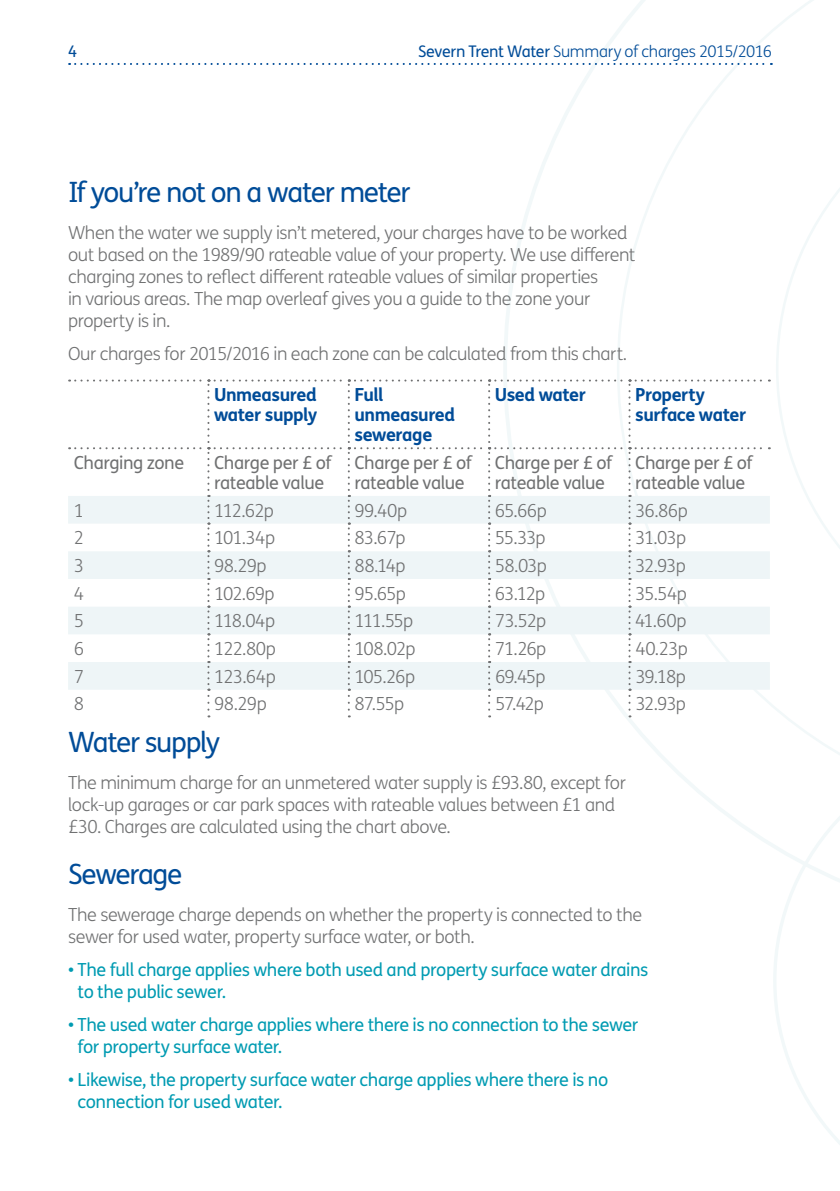
<style>
.page{position:relative;width:840px;height:1191px;background:#fff}
.page>*{position:absolute;margin:0;border:0;box-sizing:border-box;transform-origin:0 0}
.t1{font:28px "FS Me Pro";letter-spacing:-.05em;color:#004c98}
.t2{font:300 18px/22px "FS Me Pro";letter-spacing:-.025em;color:#707172}
.t3{font:18px/22px "FS Me Pro";letter-spacing:-.025em;color:#009bb2}
.t4{font:18px/20px "FS Me Pro";letter-spacing:-.025em;color:#707172}
.t5{font:700 18px/20px "FS Me Pro";letter-spacing:-.025em;color:#004c98}
.t6{font:300 16px "FS Me Pro";letter-spacing:-.02em;color:#004c98}
.t7{font:16px "FS Me Pro";color:#004c98}
.s1{font-weight:400}
</style>
<div class="page">
<svg style="left:504px;top:0;width:335px;height:847px"></svg>
<svg style="left:772px;top:743px;width:67px;height:401px"></svg>
<svg style="left:69px;top:63px;width:702px;height:2px"></svg>
<svg style="left:69px;top:379px;width:280px;height:330px"></svg>
<svg style="left:355px;top:379px;width:414px;height:330px"></svg>
<p class="t7" style="left:68px;top:40px;width:11px">4</p>
<p class="t6" style="left:418px;top:41px;width:355px"><span class="s1">Severn Trent Water</span> Summary of charges 2015/2016</p>
<h1 class="t1" style="left:68px;top:172px;width:343px">If you’re not on a water meter</h1>
<p class="t2" style="left:68px;top:221px;width:568px">When the water we supply isn’t metered, your charges have to be worked out based on the 1989/90 rateable value of your property. We use different charging zones to reflect different rateable values of similar properties<br>in various areas. The map overleaf gives you a guide to the zone your property is in.</p>
<p class="t2" style="left:68px;top:342px;width:560px">Our charges for 2015/2016 in each zone can be calculated from this chart.</p>
<p class="t5" style="left:214px;top:384px;width:105px">Unmeasured water supply</p>
<p class="t5" style="left:354px;top:384px;width:102px">Full unmeasured sewerage</p>
<p class="t5" style="left:494px;top:384px;width:93px">Used water</p>
<p class="t5" style="left:635px;top:384px;width:112px">Property surface water</p>
<p class="t4" style="left:74px;top:452px;width:112px">Charging zone</p>
<p class="t4" style="left:214px;top:452px;width:119px">Charge per £ of rateable value</p>
<p class="t4" style="left:354px;top:452px;width:119px">Charge per £ of rateable value</p>
<p class="t4" style="left:494px;top:452px;width:119px">Charge per £ of rateable value</p>
<p class="t4" style="left:635px;top:452px;width:119px">Charge per £ of rateable value</p>
<p class="t2" style="left:74px;top:499px;width:12px">1</p>
<p class="t2" style="left:214px;top:499px;width:61px">112.62p</p>
<p class="t2" style="left:354px;top:499px;width:54px">99.40p</p>
<p class="t2" style="left:494px;top:499px;width:53px">65.66p</p>
<p class="t2" style="left:635px;top:499px;width:54px">36.86p</p>
<p class="t2" style="left:74px;top:526px;width:12px">2</p>
<p class="t2" style="left:214px;top:526px;width:62px">101.34p</p>
<p class="t2" style="left:354px;top:526px;width:52px">83.67p</p>
<p class="t2" style="left:494px;top:526px;width:52px">55.33p</p>
<p class="t2" style="left:635px;top:526px;width:52px">31.03p</p>
<p class="t2" style="left:74px;top:554px;width:12px">3</p>
<p class="t2" style="left:214px;top:554px;width:54px">98.29p</p>
<p class="t2" style="left:354px;top:554px;width:52px">88.14p</p>
<p class="t2" style="left:494px;top:554px;width:53px">58.03p</p>
<p class="t2" style="left:635px;top:554px;width:52px">32.93p</p>
<p class="t2" style="left:74px;top:582px;width:12px">4</p>
<p class="t2" style="left:214px;top:582px;width:62px">102.69p</p>
<p class="t2" style="left:354px;top:582px;width:53px">95.65p</p>
<p class="t2" style="left:494px;top:582px;width:52px">63.12p</p>
<p class="t2" style="left:635px;top:582px;width:53px">35.54p</p>
<p class="t2" style="left:74px;top:609px;width:12px">5</p>
<p class="t2" style="left:214px;top:609px;width:62px">118.04p</p>
<p class="t2" style="left:354px;top:609px;width:60px">111.55p</p>
<p class="t2" style="left:494px;top:609px;width:53px">73.52p</p>
<p class="t2" style="left:635px;top:609px;width:53px">41.60p</p>
<p class="t2" style="left:74px;top:637px;width:12px">6</p>
<p class="t2" style="left:214px;top:637px;width:63px">122.80p</p>
<p class="t2" style="left:354px;top:637px;width:62px">108.02p</p>
<p class="t2" style="left:494px;top:637px;width:53px">71.26p</p>
<p class="t2" style="left:635px;top:637px;width:54px">40.23p</p>
<p class="t2" style="left:74px;top:665px;width:12px">7</p>
<p class="t2" style="left:214px;top:665px;width:63px">123.64p</p>
<p class="t2" style="left:354px;top:665px;width:62px">105.26p</p>
<p class="t2" style="left:494px;top:665px;width:52px">69.45p</p>
<p class="t2" style="left:635px;top:665px;width:52px">39.18p</p>
<p class="t2" style="left:74px;top:692px;width:12px">8</p>
<p class="t2" style="left:214px;top:692px;width:54px">98.29p</p>
<p class="t2" style="left:354px;top:692px;width:51px">87.55p</p>
<p class="t2" style="left:494px;top:692px;width:50px">57.42p</p>
<p class="t2" style="left:635px;top:692px;width:52px">32.93p</p>
<h1 class="t1" style="left:68px;top:722px;width:153px">Water supply</h1>
<p class="t2" style="left:68px;top:771px;width:559px">The minimum charge for an unmetered water supply is £93.80, except for lock-up garages or car park spaces with rateable values between £1 and £30. Charges are calculated using the chart above.</p>
<h1 class="t1" style="left:68px;top:854px;width:116px">Sewerage</h1>
<p class="t2" style="left:68px;top:903px;width:575px">The sewerage charge depends on whether the property is connected to the sewer for used water, property surface water, or both.</p>
<p class="t3" style="left:77px;top:958px;width:572px;text-indent:-9px">• The full charge applies where both used and property surface water drains to the public sewer.</p>
<p class="t3" style="left:77px;top:1013px;width:562px;text-indent:-9px">• The used water charge applies where there is no connection to the sewer for property surface water.</p>
<p class="t3" style="left:77px;top:1068px;width:532px;text-indent:-9px">• Likewise, the property surface water charge applies where there is no connection for used water.</p>
</div>
